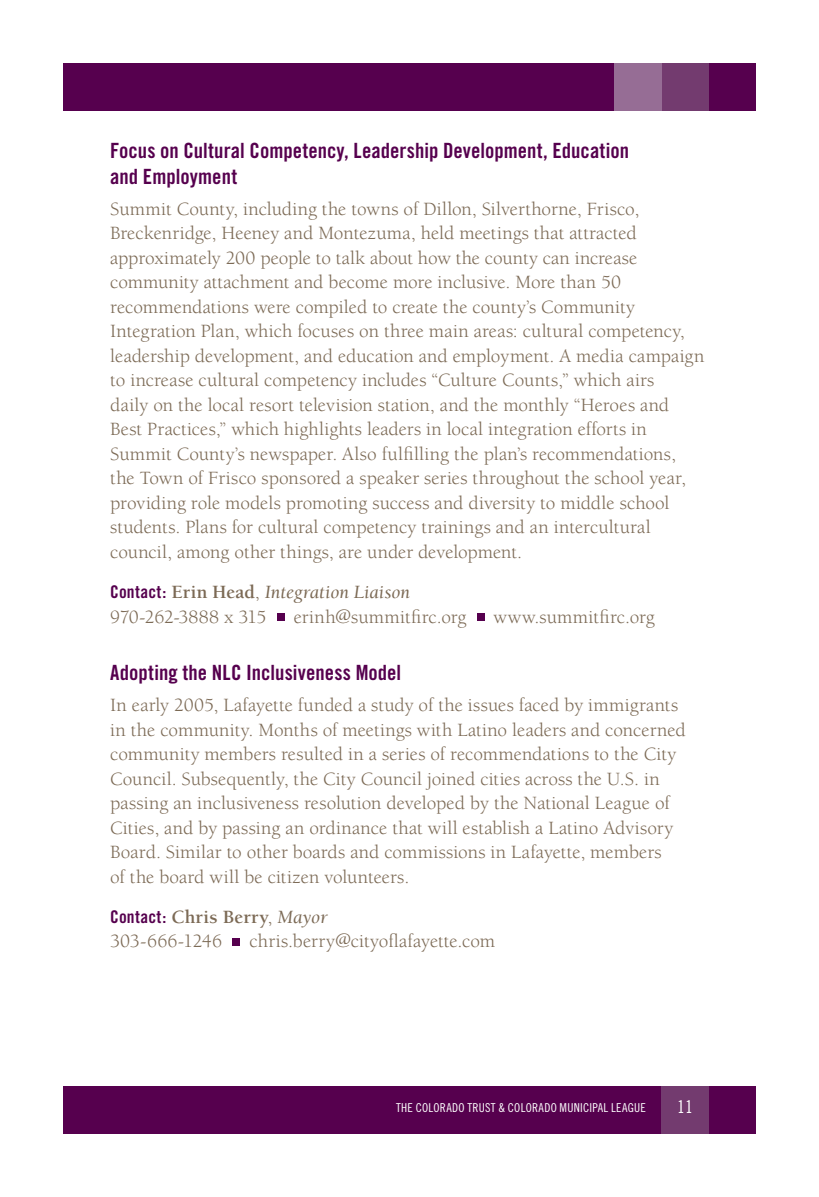
<style>
.page{position:relative;width:819px;height:1197px;background:#fff}
.page>*{position:absolute;margin:0;border:0;box-sizing:border-box;transform-origin:0 0}
.t1{font:21px/26.2px "Trade Gothic Bold Cond Twenty";color:#56004e}
.t2{font:19.25px/24.5px "Berkeley";color:#7c6a55}
.t3{font:italic 19.25px/24.5px "Berkeley";color:#7c6a55}
.t4{font:17.5px "Trade Gothic Cond Eighteen";color:#fff}
.t5{font:12.25px "Trade Gothic Cond Eighteen";letter-spacing:.02em;color:#fff}
.s1{font-family:"Trade Gothic Bold Cond Twenty";font-style:normal;font-size:17.5px;color:#56004e}
.s2{font-weight:700;font-style:normal}
.s3{font-style:normal}
.s4{font-family:"Trade Gothic Bold Cond Twenty";font-size:17.5px;color:#56004e}
.s5{font-weight:700}
.s6{font-style:italic}
</style>
<div class="page">
<div style="left:63px;top:1087px;width:693px;height:47px;background:#56004e"></div>
<div style="left:662px;top:1087px;width:47px;height:47px;background:#733b6f"></div>
<div style="left:63px;top:63px;width:693px;height:47px;background:#56004e"></div>
<div style="left:662px;top:63px;width:47px;height:47px;background:#733b6f"></div>
<div style="left:614px;top:63px;width:48px;height:47px;background:#966d95"></div>
<div style="left:277px;top:614px;width:7px;height:7px;background:#56004e"></div>
<div style="left:478px;top:614px;width:7px;height:7px;background:#56004e"></div>
<div style="left:233px;top:938px;width:7px;height:8px;background:#56004e"></div>
<p class="t1" style="left:110px;top:139px;width:520px">Focus on Cultural Competency, Leadership Development, Education and Employment</p>
<p class="t2" style="left:110px;top:198px;width:596px">Summit County, including the towns of Dillon, Silverthorne, Frisco, Breckenridge, Heeney and Montezuma, held meetings that attracted approximately 200 people to talk about how the county can increase community attachment and become more inclusive. More than 50 recommendations were compiled to create the county’s Community Integration Plan, which focuses on three main areas: cultural competency, leadership development, and education and employment. A media campaign to increase cultural competency includes “Culture Counts,” which airs<br>daily on the local resort television station, and the monthly “Heroes and Best Practices,” which highlights leaders in local integration efforts in Summit County’s newspaper. Also fulfilling the plan’s recommendations, the Town of Frisco sponsored a speaker series throughout the school year, providing role models promoting success and diversity to middle school students. Plans for cultural competency trainings and an intercultural council, among other things, are under development.</p>
<p class="t3" style="left:110px;top:582px;width:301px"><span class="s1">Contact:</span> <span class="s2">Erin Head</span><span class="s3">,</span> Integration Liaison<br><span class="s3">970-262-3888 x 315</span></p>
<p class="t2" style="left:294px;top:606px;width:174px">erinh@summitfirc.org</p>
<p class="t2" style="left:493px;top:606px;width:163px">www.summitfirc.org</p>
<p class="t1" style="left:110px;top:661px;width:293px">Adopting the NLC Inclusiveness Model</p>
<p class="t2" style="left:110px;top:695px;width:577px">In early 2005, Lafayette funded a study of the issues faced by immigrants in the community. Months of meetings with Latino leaders and concerned community members resulted in a series of recommendations to the City Council. Subsequently, the City Council joined cities across the U.S. in passing an inclusiveness resolution developed by the National League of Cities, and by passing an ordinance that will establish a Latino Advisory Board. Similar to other boards and commissions in Lafayette, members<br>of the board will be citizen volunteers.</p>
<p class="t2" style="left:110px;top:906px;width:219px"><span class="s4">Contact:</span> <span class="s5">Chris Berry</span>, <span class="s6">Mayor<br></span>303-666-1246</p>
<p class="t2" style="left:249px;top:931px;width:247px">chris.berry@cityoflafayette.com</p>
<p class="t5" style="left:396px;top:1103px;width:251px">THE COLORADO TRUST &amp; COLORADO MUNICIPAL LEAGUE</p>
<p class="t4" style="left:677px;top:1100px;width:17px">11</p>
</div>
